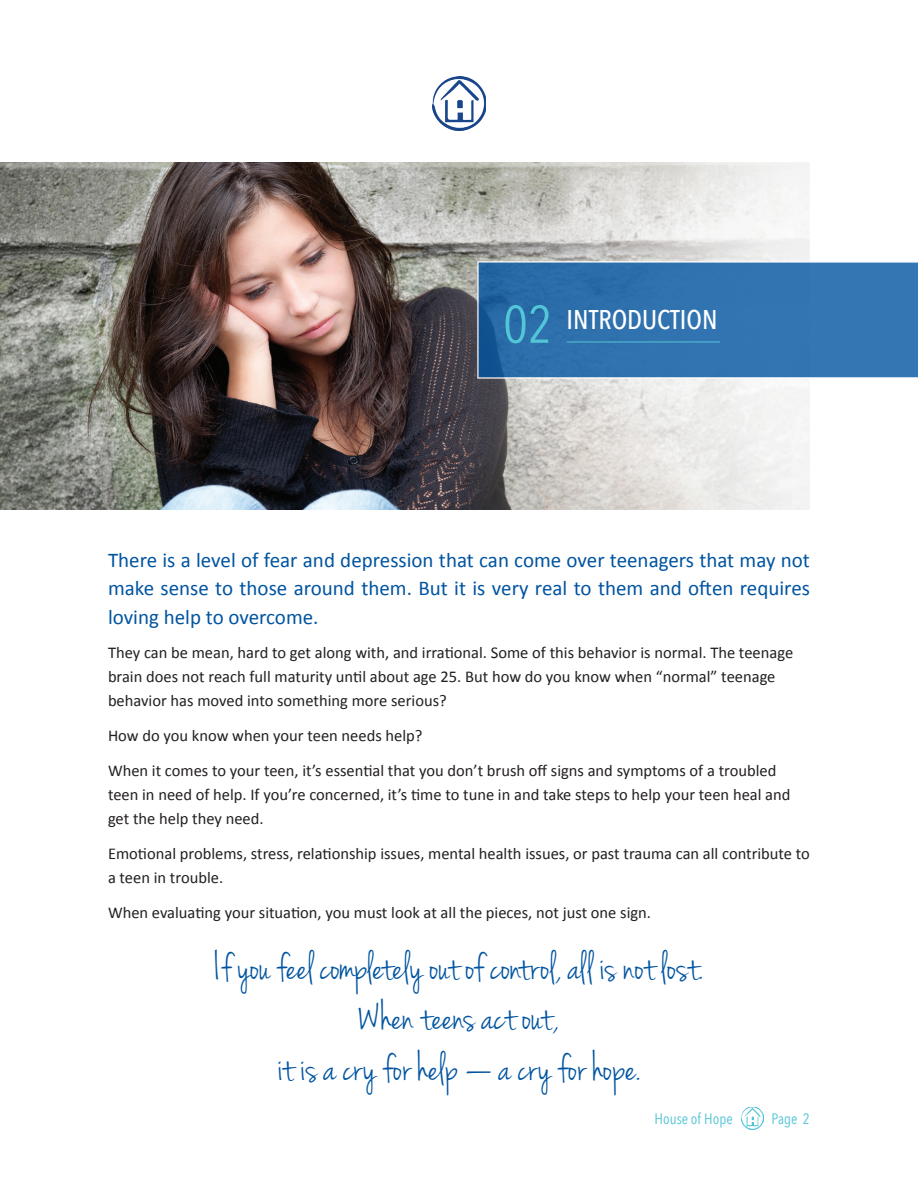
<style>
.page{position:relative;width:918px;height:1188px;background:#fff}
.page>*{position:absolute;margin:0;border:0;box-sizing:border-box;transform-origin:0 0}
.t1{font:52.5px "Avenir Next Condensed";color:#52c5d6}
.t2{font:42px/50.4px "Jenna Sue";color:#0154a0;text-align:center}
.t3{font:500 27px "Avenir Next Condensed";color:#fff}
.t4{font:21px/28.5px "Calibri";color:#0154a0;text-align:justify}
.t5{font:16.5px/24px "Calibri";color:#231f20}
.t6{font:15px "Avenir Next Condensed";color:#52c5d6}
</style>
<div class="page">
<img style="left:0;top:162px;width:810px;height:348px">
<svg style="left:477px;top:261px;width:441px;height:118px;background:#3575b0"></svg>
<hr style="left:567px;top:342px;width:153px;height:1px;background:#52c5d6">
<img style="left:741px;top:1107px;width:22px;height:22px">
<img style="left:432px;top:76px;width:54px;height:54px">
<h1 class="t1" style="left:503px;top:280px;width:51px">02</h1>
<h3 class="t3" style="left:567px;top:303px;width:153px">INTRODUCTION</h3>
<p class="t4" style="left:108px;top:545px;width:704px">There is a level of fear and depression that can come over teenagers that may not make sense to those around them. But it is very real to them and often requires loving help to overcome.</p>
<p class="t5" style="left:108px;top:640px;width:687px">They can be mean, hard to get along with, and irrational. Some of this behavior is normal. The teenage brain does not reach full maturity until about age 25. But how do you know when “normal” teenage behavior has moved into something more serious?</p>
<p class="t5" style="left:108px;top:718px;width:670px;line-height:34.8px">How do you know when your teen needs help?<br>When it comes to your teen, it’s essential that you don’t brush off signs and symptoms of a troubled</p>
<p class="t5" style="left:108px;top:782px;width:684px">teen in need of help. If you’re concerned, it’s time to tune in and take steps to help your teen heal and get the help they need.</p>
<p class="t5" style="left:108px;top:841px;width:703px">Emotional problems, stress, relationship issues, mental health issues, or past trauma can all contribute to a teen in trouble.</p>
<p class="t5" style="left:108px;top:900px;width:545px">When evaluating your situation, you must look at all the pieces, not just one sign.</p>
<h2 class="t2" style="left:215px;top:944px;width:489px">If you feel completely out of control, all is not lost.<br>When teens act out,<br>it is a cry for help — a cry for hope.</h2>
<p class="t6" style="left:655px;top:1105px;width:80px">House of Hope</p>
<p class="t6" style="left:772px;top:1105px;width:40px">Page 2</p>
</div>
